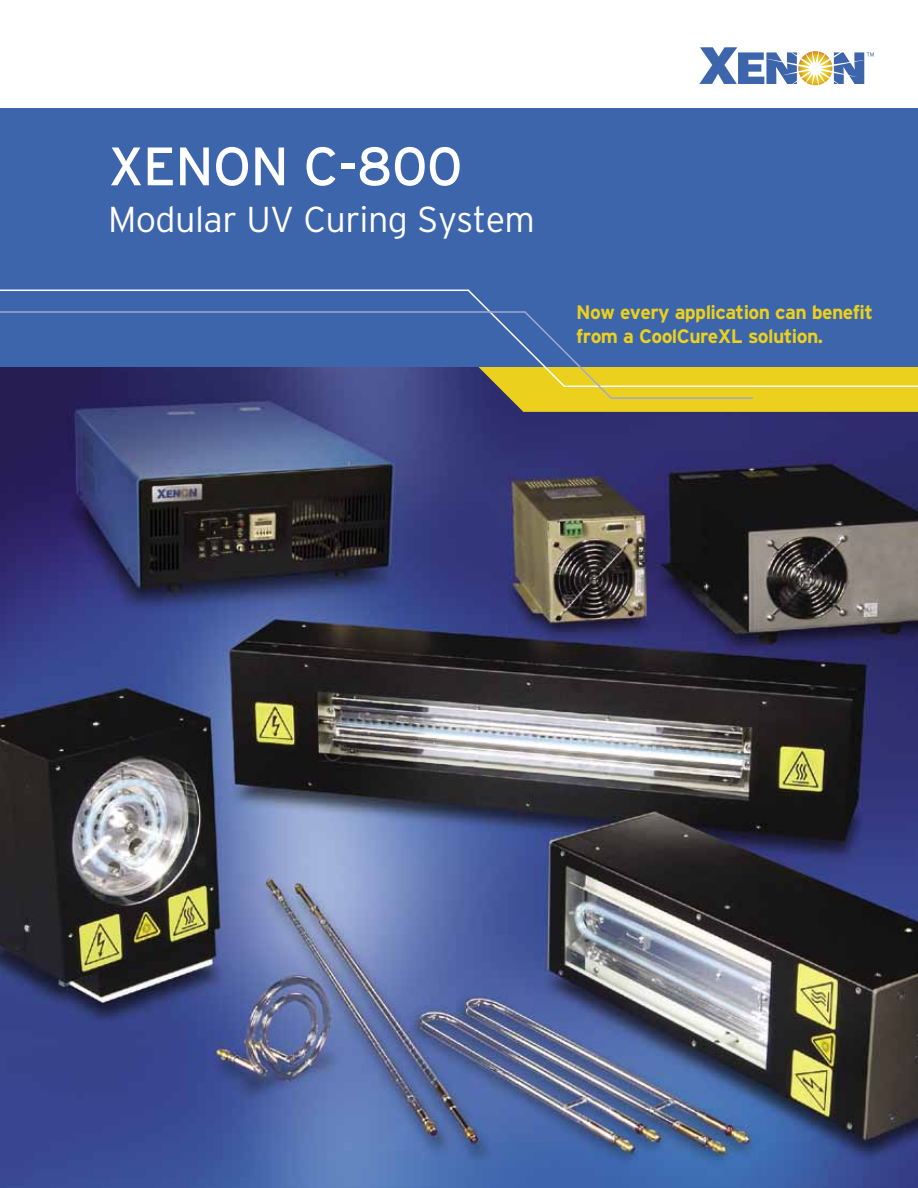
<style>
.page{position:relative;width:918px;height:1188px;background:#fff}
.page>*{position:absolute;margin:0;border:0;box-sizing:border-box;transform-origin:0 0}
.t1{font:54px "Interstate";letter-spacing:-.015em;color:#fff}
.t2{font:300 36px "Interstate";letter-spacing:-.015em;color:#fff}
.t3{font:700 19.5px/24px "Interstate";letter-spacing:-.03em;color:#ebd01d}
</style>
<div class="page">
<svg style="left:699px;top:47px;width:175px;height:38px"></svg>
<img style="left:0;top:400px;width:918px;height:788px">
<svg style="left:457px;top:388px;width:461px;height:24px;background:#d7bf25"></svg>
<div style="left:0;top:108px;width:918px;height:259px;background:#3c65ac"></div>
<svg style="left:754px;top:367px;width:164px;height:21px;background:#ecd32d"></svg>
<svg style="left:0;top:289px;width:754px;height:111px"></svg>
<h1 class="t1" style="left:108px;top:136px;width:356px">XENON C-800</h1>
<h2 class="t2" style="left:108px;top:199px;width:429px">Modular UV Curing System</h2>
<p class="t3" style="left:576px;top:300px;width:298px">Now every application can benefit from a CoolCureXL solution.</p>
</div>
